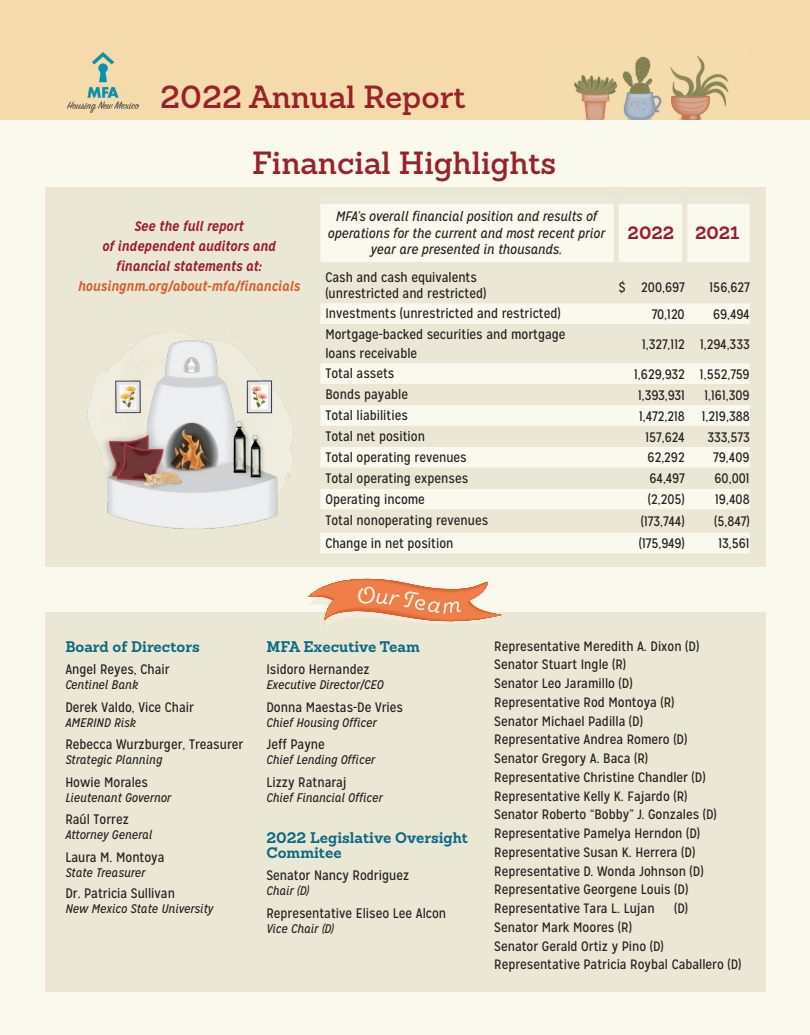
<style>
.page{position:relative;width:810px;height:1035px;background:#fff}
.page>*{position:absolute;margin:0;border:0;box-sizing:border-box;transform-origin:0 0}
.t1{font:600 31.25px "Sanchez";color:#99222a}
.Paragraph_Style_4{font:700 17.5px "Sanchez";color:#9c1c2f}
.Headings_2{font:700 15px/15px "Sanchez";color:#0c6983}
.Paragraph_Style_3{font:13.75px/18.8px "Mission Gothic";color:#231f20}
.t2{font:italic 13.75px/16.5px "Mission Gothic";color:#231f20;text-align:center}
.t3{font:italic 700 13.75px "Mission Gothic";color:#9c1c2f}
.t4{font:italic 700 13.75px "Mission Gothic";color:#d85e2b}
.t5{font:13.62px "Mission Gothic";color:#231f20}
.Paragraph_Style_3-2{font:italic 12.5px "Mission Gothic";color:#231f20}
</style>
<div class="page">
<div style="left:0;top:11px;width:810px;height:1024px;background:#f9f9ee"></div>
<div style="left:45px;top:612px;width:721px;height:380px;background:#eae7d5"></div>
<div style="left:0;top:0;width:810px;height:120px;background:#f5dbab"></div>
<img style="left:574px;top:56px;width:155px;height:64px">
<img style="left:68px;top:53px;width:71px;height:59px">
<div style="left:45px;top:187px;width:721px;height:379px;background:#eae7d5"></div>
<div style="left:320px;top:204px;width:430px;height:349px;background:#f9f9ee"></div>
<svg style="left:320px;top:271px;width:430px;height:261px"></svg>
<div style="left:320px;top:262px;width:293px;height:9px;background:#eae7d5"></div>
<div style="left:613px;top:262px;width:72px;height:9px;background:#eae7d5"></div>
<div style="left:685px;top:262px;width:65px;height:9px;background:#eae7d5"></div>
<div style="left:614px;top:187px;width:5px;height:84px;background:#eae7d5"></div>
<div style="left:682px;top:187px;width:5px;height:87px;background:#eae7d5"></div>
<img style="left:45px;top:338px;width:262px;height:229px">
<svg style="left:309px;top:578px;width:193px;height:44px"></svg>
<p class="t1" style="left:160px;top:76px;width:307px">2022 Annual Report</p>
<p class="t1" style="left:252px;top:142px;width:306px">Financial Highlights</p>
<p class="t2" style="left:328px;top:208px;width:279px">MFA’s overall financial position and results of operations for the current and most recent prior year are presented in thousands.</p>
<p class="t3" style="left:134px;top:217px;width:111px">See the full report</p>
<p class="t3" style="left:102px;top:237px;width:175px">of independent auditors and</p>
<p class="t3" style="left:116px;top:257px;width:147px">financial statements at:</p>
<p class="t4" style="left:78px;top:277px;width:224px">housingnm.org/about-mfa/financials</p>
<p class="Paragraph_Style_4" style="left:628px;top:221px;width:48px">2022</p>
<p class="Paragraph_Style_4" style="left:695px;top:221px;width:46px">2021</p>
<p class="Paragraph_Style_3" style="left:325px;top:268px;width:153px">Cash and cash equivalents</p>
<p class="Paragraph_Style_3" style="left:325px;top:284px;width:162px">(unrestricted and restricted)</p>
<p class="Paragraph_Style_3" style="left:641px;top:278px;width:45px">200,697</p>
<p class="Paragraph_Style_3" style="left:710px;top:278px;width:42px">156,627</p>
<p class="Paragraph_Style_3" style="left:325px;top:304px;width:237px">Investments (unrestricted and restricted)</p>
<p class="Paragraph_Style_3" style="left:652px;top:305px;width:35px">70,120</p>
<p class="Paragraph_Style_3" style="left:713px;top:305px;width:38px">69,494</p>
<p class="Paragraph_Style_3" style="left:325px;top:325px;width:242px">Mortgage-backed securities and mortgage loans receivable</p>
<p class="Paragraph_Style_3" style="left:642px;top:335px;width:44px">1,327,112</p>
<p class="Paragraph_Style_3" style="left:700px;top:335px;width:51px">1,294,333</p>
<p class="Paragraph_Style_3" style="left:325px;top:364px;width:71px">Total assets</p>
<p class="Paragraph_Style_3" style="left:634px;top:365px;width:52px">1,629,932</p>
<p class="Paragraph_Style_3" style="left:700px;top:365px;width:51px">1,552,759</p>
<p class="Paragraph_Style_3" style="left:325px;top:385px;width:84px">Bonds payable</p>
<p class="Paragraph_Style_3" style="left:638px;top:386px;width:48px">1,393,931</p>
<p class="Paragraph_Style_3" style="left:704px;top:386px;width:47px">1,161,309</p>
<p class="Paragraph_Style_3" style="left:325px;top:406px;width:84px">Total liabilities</p>
<p class="Paragraph_Style_3" style="left:639px;top:407px;width:47px">1,472,218</p>
<p class="Paragraph_Style_3" style="left:702px;top:407px;width:49px">1,219,388</p>
<p class="Paragraph_Style_3" style="left:325px;top:427px;width:101px">Total net position</p>
<p class="Paragraph_Style_3" style="left:645px;top:428px;width:41px">157,624</p>
<p class="Paragraph_Style_3" style="left:707px;top:428px;width:44px">333,573</p>
<p class="Paragraph_Style_3" style="left:325px;top:448px;width:143px">Total operating revenues</p>
<p class="Paragraph_Style_3" style="left:648px;top:448px;width:39px">62,292</p>
<p class="Paragraph_Style_3" style="left:713px;top:448px;width:38px">79,409</p>
<p class="Paragraph_Style_3" style="left:325px;top:469px;width:144px">Total operating expenses</p>
<p class="Paragraph_Style_3" style="left:649px;top:469px;width:37px">64,497</p>
<p class="Paragraph_Style_3" style="left:715px;top:469px;width:37px">60,001</p>
<p class="Paragraph_Style_3" style="left:325px;top:490px;width:101px">Operating income</p>
<p class="Paragraph_Style_3" style="left:648px;top:490px;width:38px">(2,205)</p>
<p class="Paragraph_Style_3" style="left:715px;top:490px;width:36px">19,408</p>
<p class="Paragraph_Style_3" style="left:325px;top:511px;width:164px">Total nonoperating revenues</p>
<p class="Paragraph_Style_3" style="left:641px;top:512px;width:45px">(173,744)</p>
<p class="Paragraph_Style_3" style="left:714px;top:512px;width:37px">(5,847)</p>
<p class="Paragraph_Style_3" style="left:325px;top:534px;width:130px">Change in net position</p>
<p class="Paragraph_Style_3" style="left:639px;top:534px;width:47px">(175,949)</p>
<p class="Paragraph_Style_3" style="left:718px;top:534px;width:33px">13,561</p>
<p class="Paragraph_Style_3" style="left:619px;top:278px;width:8px">$</p>
<p class="Headings_2" style="left:65px;top:639px;width:136px">Board of Directors</p>
<p class="Paragraph_Style_3" style="left:65px;top:660px;width:106px">Angel Reyes, Chair</p>
<p class="Paragraph_Style_3-2" style="left:65px;top:677px;width:74px">Centinel Bank</p>
<p class="Paragraph_Style_3" style="left:65px;top:698px;width:130px">Derek Valdo, Vice Chair</p>
<p class="Paragraph_Style_3-2" style="left:65px;top:715px;width:72px">AMERIND Risk</p>
<p class="Paragraph_Style_3" style="left:65px;top:735px;width:180px">Rebecca Wurzburger, Treasurer</p>
<p class="Paragraph_Style_3-2" style="left:65px;top:752px;width:98px">Strategic Planning</p>
<p class="Paragraph_Style_3" style="left:65px;top:773px;width:84px">Howie Morales</p>
<p class="Paragraph_Style_3-2" style="left:65px;top:790px;width:107px">Lieutenant Governor</p>
<p class="Paragraph_Style_3" style="left:65px;top:810px;width:65px">Raúl Torrez</p>
<p class="Paragraph_Style_3-2" style="left:65px;top:827px;width:88px">Attorney General</p>
<p class="Paragraph_Style_3" style="left:65px;top:848px;width:101px">Laura M. Montoya</p>
<p class="Paragraph_Style_3-2" style="left:65px;top:865px;width:82px">State Treasurer</p>
<p class="Paragraph_Style_3" style="left:65px;top:884px;width:111px">Dr. Patricia Sullivan</p>
<p class="Paragraph_Style_3-2" style="left:65px;top:901px;width:150px">New Mexico State University</p>
<p class="Headings_2" style="left:266px;top:639px;width:155px">MFA Executive Team</p>
<p class="Paragraph_Style_3" style="left:266px;top:660px;width:105px">Isidoro Hernandez</p>
<p class="Paragraph_Style_3-2" style="left:266px;top:677px;width:119px">Executive Director/CEO</p>
<p class="Paragraph_Style_3" style="left:266px;top:698px;width:138px">Donna Maestas-De Vries</p>
<p class="Paragraph_Style_3-2" style="left:266px;top:715px;width:112px">Chief Housing Officer</p>
<p class="Paragraph_Style_3" style="left:266px;top:735px;width:60px">Jeff Payne</p>
<p class="Paragraph_Style_3-2" style="left:266px;top:752px;width:110px">Chief Lending Officer</p>
<p class="Paragraph_Style_3" style="left:266px;top:773px;width:82px">Lizzy Ratnaraj</p>
<p class="Paragraph_Style_3-2" style="left:266px;top:790px;width:118px">Chief Financial Officer</p>
<p class="Headings_2" style="left:266px;top:830px;width:203px">2022 Legislative Oversight<br>Commitee</p>
<p class="Paragraph_Style_3" style="left:266px;top:866px;width:144px">Senator Nancy Rodriguez</p>
<p class="Paragraph_Style_3-2" style="left:266px;top:883px;width:44px">Chair (D)</p>
<p class="Paragraph_Style_3" style="left:266px;top:904px;width:181px">Representative Eliseo Lee Alcon</p>
<p class="Paragraph_Style_3-2" style="left:266px;top:921px;width:69px">Vice Chair (D)</p>
<p class="t5" style="left:494px;top:638px;width:207px">Representative Meredith A. Dixon (D)</p>
<p class="t5" style="left:494px;top:657px;width:133px">Senator Stuart Ingle (R)</p>
<p class="t5" style="left:494px;top:675px;width:140px">Senator Leo Jaramillo (D)</p>
<p class="t5" style="left:494px;top:694px;width:182px">Representative Rod Montoya (R)</p>
<p class="t5" style="left:494px;top:713px;width:150px">Senator Michael Padilla (D)</p>
<p class="t5" style="left:494px;top:732px;width:195px">Representative Andrea Romero (D)</p>
<p class="t5" style="left:494px;top:750px;width:155px">Senator Gregory A. Baca (R)</p>
<p class="t5" style="left:494px;top:769px;width:213px">Representative Christine Chandler (D)</p>
<p class="t5" style="left:494px;top:788px;width:195px">Representative Kelly K. Fajardo (R)</p>
<p class="t5" style="left:494px;top:807px;width:224px">Senator Roberto “Bobby” J. Gonzales (D)</p>
<p class="t5" style="left:494px;top:825px;width:207px">Representative Pamelya Herndon (D)</p>
<p class="t5" style="left:494px;top:844px;width:203px">Representative Susan K. Herrera (D)</p>
<p class="t5" style="left:494px;top:863px;width:211px">Representative D. Wonda Johnson (D)</p>
<p class="t5" style="left:494px;top:882px;width:196px">Representative Georgene Louis (D)</p>
<p class="t5" style="left:494px;top:900px;width:162px">Representative Tara L. Lujan</p>
<p class="t5" style="left:674px;top:900px;width:16px">(D)</p>
<p class="t5" style="left:494px;top:919px;width:139px">Senator Mark Moores (R)</p>
<p class="t5" style="left:494px;top:938px;width:171px">Senator Gerald Ortiz y Pino (D)</p>
<p class="t5" style="left:494px;top:957px;width:249px">Representative Patricia Roybal Caballero (D)</p>
</div>
